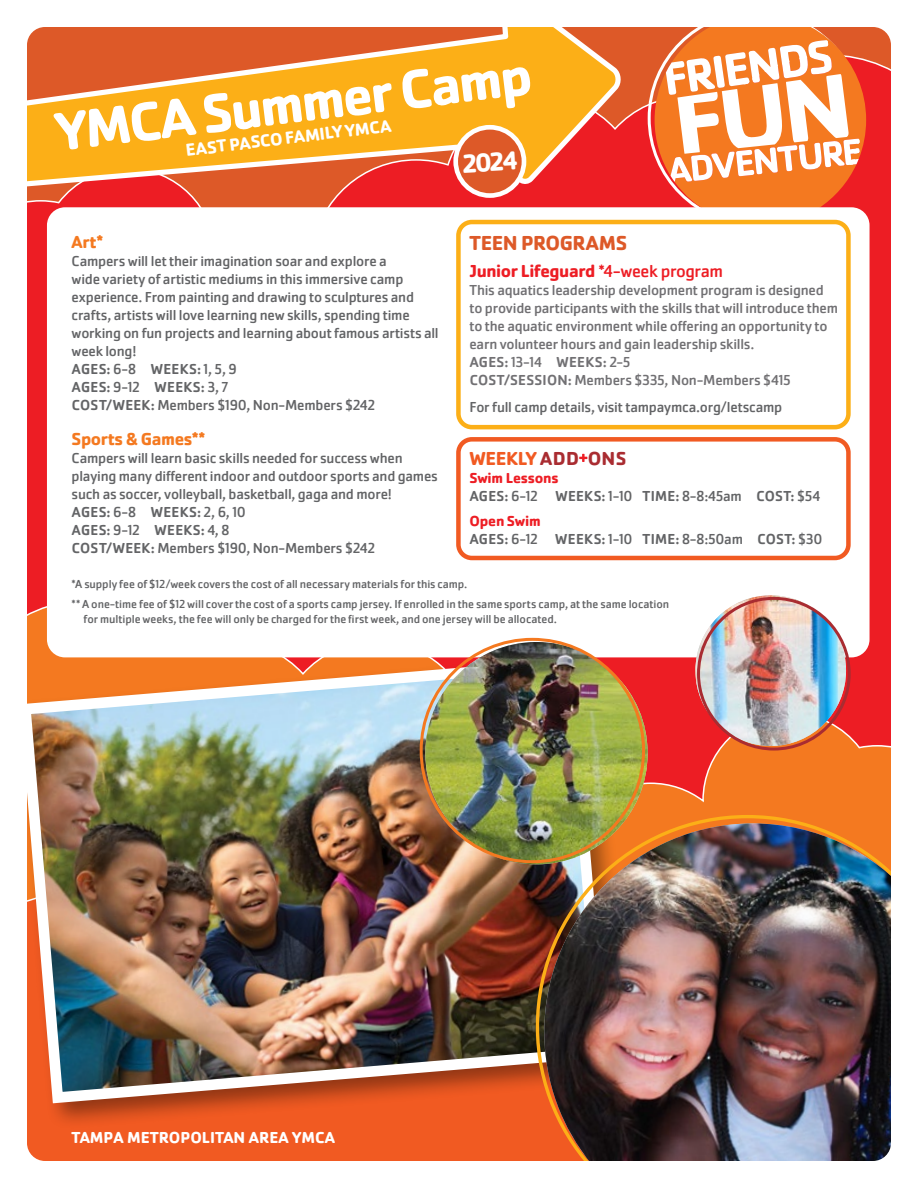
<style>
.page{position:relative;width:918px;height:1188px;background:#fff}
.page>*{position:absolute;margin:0;border:0;box-sizing:border-box;transform-origin:0 0}
.t1{font:700 27px "Cachet Pro";color:#fff}
.t2{font:700 21px "Cachet Pro";letter-spacing:-.02em;color:#dd5928}
.t3{font:700 19.5px "Cachet Pro";letter-spacing:-.015em;color:#f15a22}
.t4{font:700 18px "Cachet Pro";letter-spacing:-.02em;color:#ed1d24}
.t5{font:700 18px "Cachet Pro";color:#fff}
.t6{font:700 18px "Cachet Pro";letter-spacing:-.02em;color:#f47920}
.t7{font:700 16.5px "Cachet Pro";color:#fff}
.t8{font:15px/18px "Cachet Pro";letter-spacing:-.015em;color:#636466}
.t9{font:15px/18px "Cachet Pro";letter-spacing:-.015em;color:#717073}
.t10{font:500 15px/18px "Cachet Pro";letter-spacing:.02em;color:#636466}
.t11{font:12px/20.4px "Cachet Pro";letter-spacing:-.005em;color:#636466}
.s1{font-weight:500}
.s2{font-weight:400}
.s3{color:#a92c31}
.s4{font-weight:700;color:#ed1d24}
</style>
<div class="page">
<img style="left:27px;top:27px;width:864px;height:1134px">
<p class="t5" style="left:184px;top:139px;width:208px;rotate:-7deg">EAST PASCO FAMILY YMCA</p>
<h1 class="t1" style="left:462px;top:147px;width:57px;rotate:-3deg">2024</h1>
<p class="t6" style="left:72px;top:231px;width:33px">Art*</p>
<p class="t8" style="left:72px;top:252px;width:369px">Campers will let their imagination soar and explore a<br>wide variety of artistic mediums in this immersive camp experience. From painting and drawing to sculptures and crafts, artists will love learning new skills, spending time working on fun projects and learning about famous artists all week long!<br><span class="s1">AGES:</span> 6-8 <span class="s1">WEEKS:</span> 1, 5, 9<br><span class="s1">AGES:</span> 9-12 <span class="s1">WEEKS:</span> 3, 7<br><span class="s1">COST/WEEK:</span> Members $190, Non-Members $242</p>
<p class="t6" style="left:72px;top:428px;width:135px">Sports &amp; Games**</p>
<p class="t8" style="left:72px;top:450px;width:368px">Campers will learn basic skills needed for success when playing many different indoor and outdoor sports and games such as soccer, volleyball, basketball, gaga and more!<br><span class="s1">AGES:</span> 6-8 <span class="s1">WEEKS:</span> 2, 6, 10<br><span class="s1">AGES:</span> 9-12 <span class="s1">WEEKS:</span> 4, 8<br><span class="s1">COST/WEEK:</span> Members $190, Non-Members $242</p>
<h2 class="t2" style="left:469px;top:230px;width:159px">TEEN PROGRAMS</h2>
<p class="t4" style="left:469px;top:259px;width:255px">Junior Lifeguard <span class="s2">*4-week program</span></p>
<p class="t9" style="left:469px;top:281px;width:370px">This aquatics leadership development program is designed to provide participants with the skills that will introduce them to the aquatic environment while offering an opportunity to earn volunteer hours and gain leadership skills.<br><span class="s1">AGES:</span> 13-14 <span class="s1">WEEKS:</span> 2-5<br><span class="s1">COST/SESSION:</span> Members $335, Non-Members $415</p>
<p class="t8" style="left:469px;top:398px;width:314px">For full camp details, visit tampaymca.org/letscamp</p>
<h3 class="t3" style="left:469px;top:446px;width:158px">WEEKLY <span class="s3">ADD ONS</span></h3>
<p class="t10" style="left:469px;top:469px;width:352px"><span class="s4">Swim Lessons<br></span>AGES: <span class="s2">6-12</span> WEEKS: <span class="s2">1-10</span> TIME: <span class="s2">8-8:45am</span> COST: <span class="s2">$54</span></p>
<p class="t10" style="left:469px;top:512px;width:354px"><span class="s4">Open Swim<br></span>AGES: <span class="s2">6-12</span> WEEKS: <span class="s2">1-10</span> TIME: <span class="s2">8-8:50am</span> COST: <span class="s2">$30</span></p>
<p class="t11" style="left:72px;top:574px;width:599px">*A supply fee of $12/week covers the cost of all necessary materials for this camp.<br>** A one-time fee of $12 will cover the cost of a sports camp jersey. If enrolled in the same sports camp, at the same location</p>
<p class="t11" style="left:84px;top:609px;width:475px">for multiple weeks, the fee will only be charged for the first week, and one jersey will be allocated.</p>
<p class="t7" style="left:72px;top:1127px;width:265px">TAMPA METROPOLITAN AREA YMCA</p>
</div>
